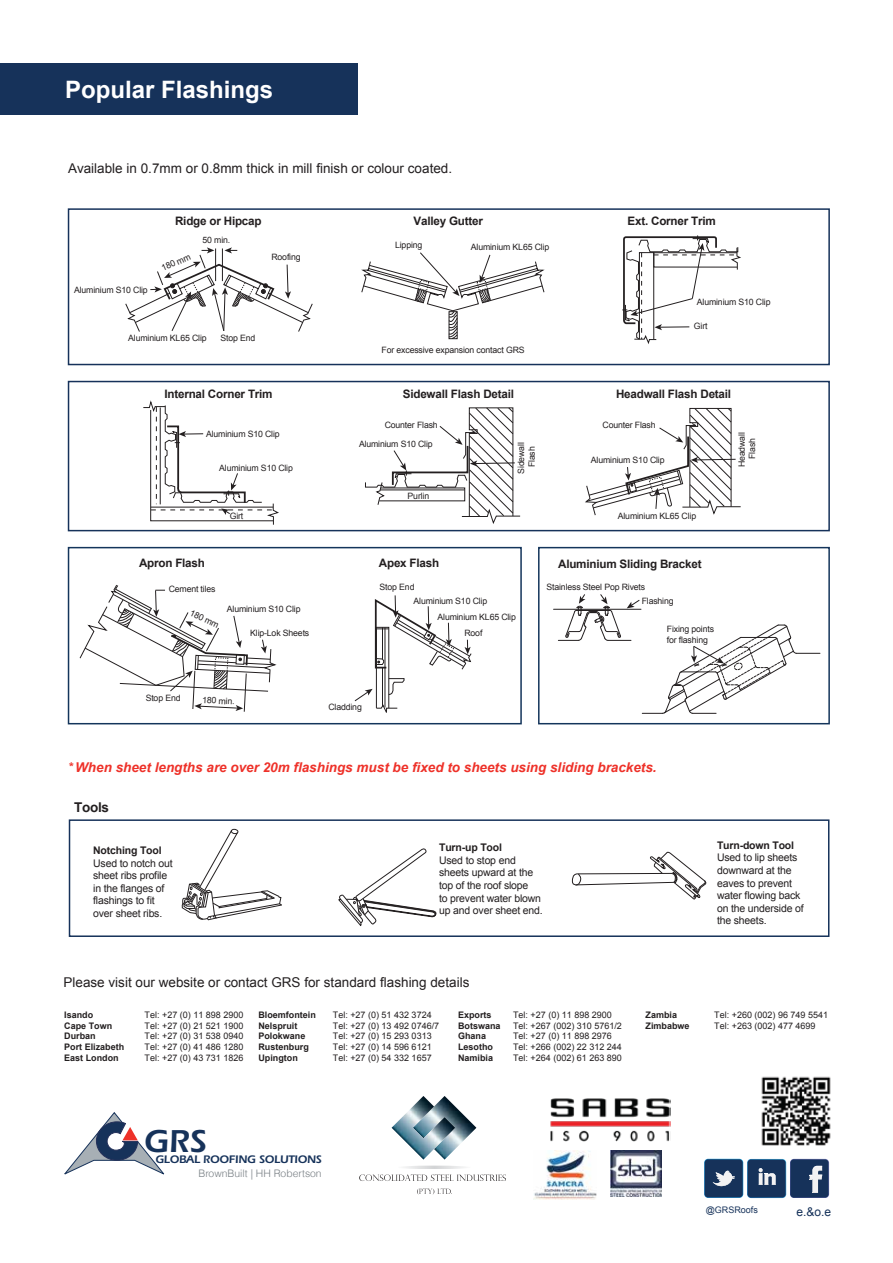
<style>
.page{position:relative;width:893px;height:1263px;background:#fff}
.page>*{position:absolute;margin:0;border:0;box-sizing:border-box;transform-origin:0 0}
.t1{font:600 32.85px "Itc Eras";color:#16325a}
.t2{font:700 24px "Arial";color:#fff}
.t3{font:13.5px "Arial";color:#231f20}
.t4{font:italic 700 13.5px "Arial";color:#ee3129}
.t5{font:700 13.5px "Arial";letter-spacing:-.015em;color:#231f20}
.t6{font:12px "Arial";color:#16325a}
.t7{font:700 11.7px "Arial";letter-spacing:-.015em;color:#231f20}
.t8{font:600 11.4px "Itc Eras";letter-spacing:-.015em;color:#16325a}
.t9{font:10.5px/12.6px "Arial";letter-spacing:-.015em;color:#231f20}
.t10{font:700 10.5px "Arial";letter-spacing:-.015em;color:#231f20}
.t11{font:300 10.35px "Helvetica";color:#787f84}
.t12{font:9px/10.8px "Arial";color:#231f20}
.t13{font:700 9px/10.8px "Arial";color:#231f20}
.t14{font:9px "Arial";color:#16325a}
.t15{font:8.7px/10.5px "Arial";letter-spacing:-.015em;color:#231f20;text-align:center}
.s1{font-size:12px}
</style>
<div class="page">
<hr style="left:554px;top:609px;width:87px;height:1px;background:#231f20">
<div style="left:0;top:63px;width:357px;height:51px;background:#16325a"></div>
<div style="left:68px;top:208px;width:762px;height:157px;border:2px solid #16325a"></div>
<div style="left:68px;top:381px;width:762px;height:150px;border:2px solid #16325a"></div>
<div style="left:376px;top:627px;width:13px;height:81px;border:1px solid #231f20"></div>
<hr style="left:382px;top:668px;width:1px;height:38px;background:#231f20">
<hr style="left:385px;top:627px;width:1px;height:80px;background:#231f20">
<div style="left:68px;top:547px;width:454px;height:177px;border:2px solid #14355b"></div>
<div style="left:538px;top:547px;width:292px;height:177px;border:2px solid #14355b"></div>
<svg style="left:361px;top:252px;width:183px;height:87px"></svg>
<svg style="left:365px;top:407px;width:156px;height:117px"></svg>
<svg style="left:585px;top:408px;width:156px;height:108px"></svg>
<svg style="left:143px;top:400px;width:136px;height:125px"></svg>
<svg style="left:125px;top:247px;width:188px;height:85px"></svg>
<svg style="left:622px;top:235px;width:119px;height:109px"></svg>
<svg style="left:79px;top:585px;width:197px;height:127px"></svg>
<svg style="left:354px;top:678px;width:51px;height:35px"></svg>
<svg style="left:374px;top:595px;width:98px;height:75px"></svg>
<svg style="left:558px;top:594px;width:262px;height:120px"></svg>
<img style="left:610px;top:1151px;width:52px;height:45px">
<img style="left:534px;top:1150px;width:62px;height:49px">
<svg style="left:704px;top:1159px;width:125px;height:39px;background:#40597b"></svg>
<img style="left:761px;top:1076px;width:70px;height:70px">
<img style="left:550px;top:1098px;width:121px;height:44px">
<div style="left:69px;top:819px;width:760px;height:118px;border:2px solid #16325a"></div>
<svg style="left:182px;top:829px;width:100px;height:91px"></svg>
<svg style="left:572px;top:851px;width:135px;height:49px"></svg>
<svg style="left:338px;top:848px;width:99px;height:78px"></svg>
<img style="left:455px;top:1106px;width:21px;height:43px">
<img style="left:392px;top:1096px;width:63px;height:63px">
<svg style="left:359px;top:1165px;width:147px;height:16px"></svg>
<svg style="left:417px;top:1188px;width:35px;height:6px"></svg>
<svg style="left:64px;top:1112px;width:101px;height:63px"></svg>
<h2 class="t2" style="left:65px;top:73px;width:210px">Popular Flashings</h2>
<h3 class="t3" style="left:68px;top:159px;width:386px">Available in 0.7mm or 0.8mm thick in mill finish or colour coated.</h3>
<p class="t15" style="left:74px;top:284px;width:75px">Aluminium S10 Clip</p>
<h3 class="t7" style="left:175px;top:213px;width:88px">Ridge or Hipcap</h3>
<p class="t15" style="left:203px;top:235px;width:29px">50 min.</p>
<p class="t15" style="left:160px;top:264px;width:32px;rotate:-24deg">180 mm</p>
<p class="t15" style="left:271px;top:252px;width:31px">Roofing</p>
<p class="t15" style="left:128px;top:333px;width:80px">Aluminium KL65 Clip</p>
<p class="t15" style="left:220px;top:333px;width:36px">Stop End</p>
<h3 class="t7" style="left:164px;top:386px;width:110px">Internal Corner Trim</h3>
<p class="t15" style="left:206px;top:429px;width:75px">Aluminium S10 Clip</p>
<p class="t15" style="left:219px;top:462px;width:75px">Aluminium S10 Clip</p>
<p class="t15" style="left:230px;top:511px;width:15px">Girt</p>
<h3 class="t7" style="left:413px;top:213px;width:71px">Valley Gutter</h3>
<h3 class="t7" style="left:627px;top:213px;width:90px">Ext. Corner Trim</h3>
<p class="t15" style="left:395px;top:240px;width:29px">Lipping</p>
<p class="t15" style="left:471px;top:242px;width:80px">Aluminium KL65 Clip</p>
<p class="t15" style="left:382px;top:345px;width:145px">For excessive expansion contact GRS</p>
<p class="t15" style="left:697px;top:297px;width:75px">Aluminium S10 Clip</p>
<p class="t15" style="left:694px;top:321px;width:15px">Girt</p>
<h3 class="t7" style="left:403px;top:386px;width:113px">Sidewall Flash Detail</h3>
<h3 class="t7" style="left:616px;top:386px;width:117px">Headwall Flash Detail</h3>
<p class="t15" style="left:385px;top:420px;width:55px">Counter Flash</p>
<p class="t15" style="left:603px;top:420px;width:55px">Counter Flash</p>
<p class="t15" style="left:359px;top:439px;width:75px">Aluminium S10 Clip</p>
<p class="t15" style="left:408px;top:491px;width:23px">Purlin</p>
<p class="t15" style="left:516px;top:474px;width:33px;rotate:-90deg">Sidewall<br>Flash</p>
<p class="t15" style="left:736px;top:467px;width:36px;rotate:-90deg">Headwall<br>Flash</p>
<p class="t15" style="left:591px;top:455px;width:75px">Aluminium S10 Clip</p>
<p class="t15" style="left:618px;top:511px;width:80px">Aluminium KL65 Clip</p>
<h3 class="t7" style="left:139px;top:555px;width:67px">Apron Flash</h3>
<h3 class="t7" style="left:379px;top:555px;width:62px">Apex Flash</h3>
<p class="t15" style="left:169px;top:584px;width:48px">Cement tiles</p>
<p class="t15" style="left:193px;top:607px;width:32px;rotate:25deg">180 mm</p>
<p class="t15" style="left:227px;top:604px;width:75px">Aluminium S10 Clip</p>
<p class="t15" style="left:250px;top:628px;width:61px">Klip-Lok Sheets</p>
<p class="t15" style="left:380px;top:582px;width:36px">Stop End</p>
<p class="t15" style="left:414px;top:595px;width:75px">Aluminium S10 Clip</p>
<p class="t15" style="left:438px;top:612px;width:80px">Aluminium KL65 Clip</p>
<p class="t15" style="left:464px;top:628px;width:20px">Roof</p>
<p class="t15" style="left:146px;top:693px;width:36px">Stop End</p>
<p class="t15" style="left:202px;top:695px;width:34px;rotate:3deg">180 min.</p>
<p class="t15" style="left:328px;top:702px;width:35px">Cladding</p>
<h3 class="t7" style="left:558px;top:556px;width:145px">Aluminium Sliding Bracket</h3>
<p class="t15" style="left:546px;top:581px;width:100px">Stainless Steel Pop Rivets</p>
<p class="t15" style="left:642px;top:595px;width:33px">Flashing</p>
<p class="t15" style="left:667px;top:624px;width:49px;text-align:left">Fixing points for flashing</p>
<h3 class="t4" style="left:68px;top:759px;width:590px"><span class="s1">*</span> When sheet lengths are over 20m flashings must be fixed to sheets using sliding brackets.</h3>
<h3 class="t5" style="left:74px;top:798px;width:37px">Tools</h3>
<p class="t10" style="left:93px;top:843px;width:70px">Notching Tool</p>
<p class="t9" style="left:93px;top:857px;width:81px">Used to notch out sheet ribs profile in the flanges of flashings to fit over sheet ribs.</p>
<p class="t10" style="left:439px;top:840px;width:64px">Turn-up Tool</p>
<p class="t9" style="left:439px;top:854px;width:105px">Used to stop end sheets upward at the top of the roof slope<br>to prevent water blown up and over sheet end.</p>
<h3 class="t3" style="left:63px;top:973px;width:407px">Please visit our website or contact GRS for standard flashing details</h3>
<p class="t10" style="left:717px;top:838px;width:79px">Turn-down Tool</p>
<p class="t9" style="left:717px;top:851px;width:88px">Used to lip sheets downward at the eaves to prevent water flowing back on the underside of the sheets.</p>
<p class="t13" style="left:64px;top:1009px;width:62px">Isando<br>Cape Town<br>Durban<br>Port Elizabeth<br>East London</p>
<p class="t12" style="left:145px;top:1009px;width:100px;text-align:justify">Tel: +27 (0) 11 898 2900<br>Tel: +27 (0) 21 521 1900<br>Tel: +27 (0) 31 538 0940<br>Tel: +27 (0) 41 486 1280<br>Tel: +27 (0) 43 731 1826</p>
<p class="t13" style="left:645px;top:1009px;width:46px">Zambia<br>Zimbabwe</p>
<p class="t12" style="left:714px;top:1009px;width:115px">Tel: +260 (002) 96 749 5541<br>Tel: +263 (002) 477 4699</p>
<p class="t13" style="left:258px;top:1009px;width:59px">Bloemfontein<br>Nelspruit<br>Polokwane<br>Rustenburg<br>Upington</p>
<p class="t12" style="left:333px;top:1009px;width:108px">Tel: +27 (0) 51 432 3724<br>Tel: +27 (0) 13 492 0746/7<br>Tel: +27 (0) 15 293 0313<br>Tel: +27 (0) 14 596 6121<br>Tel: +27 (0) 54 332 1657</p>
<p class="t13" style="left:458px;top:1009px;width:44px">Exports<br>Botswana<br>Ghana<br>Lesotho<br>Namibia</p>
<p class="t12" style="left:513px;top:1009px;width:110px">Tel: +27 (0) 11 898 2900<br>Tel: +267 (002) 310 5761/2<br>Tel: +27 (0) 11 898 2976<br>Tel: +266 (002) 22 312 244<br>Tel: +264 (002) 61 263 890</p>
<h1 class="t1" style="left:144px;top:1122px;width:64px">GRS</h1>
<h3 class="t8" style="left:155px;top:1152px;width:168px">GLOBAL ROOFING SOLUTIONS</h3>
<p class="t11" style="left:198px;top:1165px;width:125px">BrownBuilt | HH Robertson</p>
<p class="t14" style="left:706px;top:1204px;width:54px">@GRSRoofs</p>
<h3 class="t6" style="left:796px;top:1204px;width:36px">e.&amp;o.e</h3>
</div>
